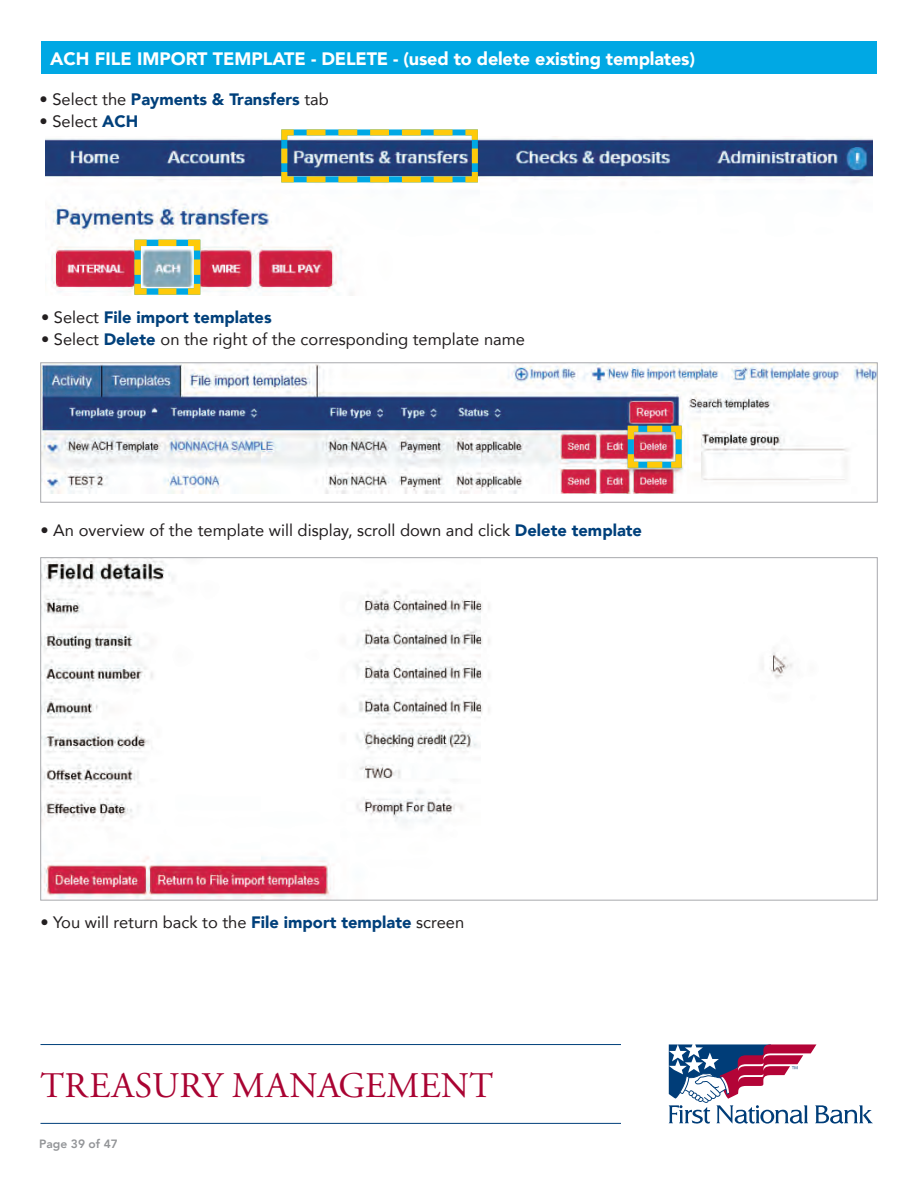
<style>
.page{position:relative;width:918px;height:1188px;background:#fff}
.page>*{position:absolute;margin:0;border:0;box-sizing:border-box;transform-origin:0 0}
.t1{font:36px "Adobe Garamond Pro";letter-spacing:.01em;color:#a90332}
.t2{font:900 18px "Avenir";letter-spacing:-.01em;color:#fff}
.t3{font:16.5px "Avenir";color:#231f20}
.t4{font:900 16.5px "Avenir";color:#00407b}
.t5{font:800 12px "Avenir";color:#939598}
.s1{font-weight:400;color:#231f20}
.s2{font-weight:900;color:#00407b}
</style>
<div class="page">
<hr style="left:40px;top:1044px;width:581px;height:1px;background:#00407b">
<svg style="left:669px;top:1044px;width:204px;height:80px"></svg>
<hr style="left:40px;top:1123px;width:581px;height:1px;background:#00407b">
<div style="left:41px;top:41px;width:836px;height:32px;background:#00a8e4"></div>
<img style="left:43px;top:559px;width:750px;height:339px">
<img style="left:43px;top:365px;width:832px;height:129px">
<svg style="left:625px;top:423px;width:60px;height:48px;background:#b68b77"></svg>
<img style="left:46px;top:138px;width:826px;height:158px">
<svg style="left:131px;top:236px;width:73px;height:60px"></svg>
<svg style="left:278px;top:129px;width:203px;height:56px;background:#6a858e"></svg>
<p class="t2" style="left:50px;top:43px;width:646px">ACH FILE IMPORT TEMPLATE - DELETE - (used to delete existing templates)</p>
<p class="t4" style="left:40px;top:85px;width:291px"><span class="s1">• Select the</span> Payments &amp; Transfers <span class="s1">tab</span></p>
<p class="t3" style="left:40px;top:108px;width:100px">• Select <span class="s2">ACH</span></p>
<p class="t4" style="left:41px;top:303px;width:232px"><span class="s1">• Select</span> File import templates</p>
<p class="t3" style="left:41px;top:326px;width:485px">• Select <span class="s2">Delete</span> on the right of the corresponding template name</p>
<p class="t3" style="left:40px;top:517px;width:603px">• An overview of the template will display, scroll down and click <span class="s2">Delete template</span></p>
<p class="t3" style="left:40px;top:909px;width:425px">• You will return back to the <span class="s2">File import template</span> screen</p>
<h1 class="t1" style="left:40px;top:1064px;width:454px">TREASURY MANAGEMENT</h1>
<p class="t5" style="left:39px;top:1134px;width:80px">Page 39 of 47</p>
</div>
